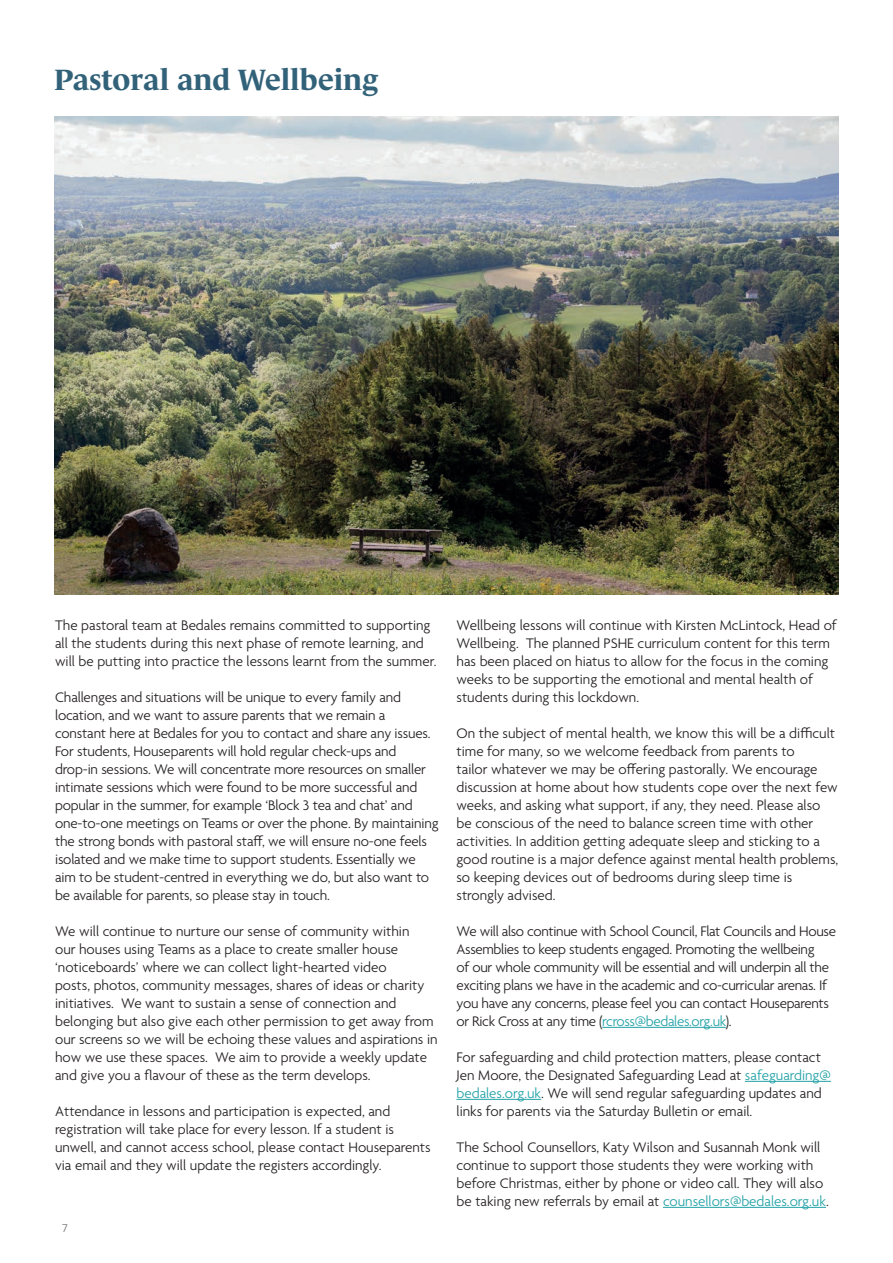
<style>
.page{position:relative;width:893px;height:1263px;background:#fff}
.page>*{position:absolute;margin:0;border:0;box-sizing:border-box;transform-origin:0 0}
.t1{font:700 30px "Le Monde Journal Std";color:#326279}
.t2{font:300 15px/18px "Agenda";color:#231f20}
.t3{font:300 15px/18px "Agenda";letter-spacing:-.02em;color:#231f20}
.t4{font:300 12px "Agenda";color:#6c6d70}
.s1{color:#21a1a6}
</style>
<div class="page">
<hr style="left:602px;top:1027px;width:124px;height:1px;background:#21a1a6">
<hr style="left:745px;top:1081px;width:86px;height:1px;background:#21a1a6">
<hr style="left:457px;top:1099px;width:84px;height:1px;background:#21a1a6">
<hr style="left:663px;top:1207px;width:163px;height:1px;background:#21a1a6">
<img style="left:54px;top:117px;width:785px;height:477px">
<h1 class="t1" style="left:54px;top:63px;width:326px">Pastoral and Wellbeing</h1>
<p class="t2" style="left:55px;top:617px;width:383px">The pastoral team at Bedales remains committed to supporting all the students during this next phase of remote learning, and will be putting into practice the lessons learnt from the summer.</p>
<p class="t2" style="left:55px;top:689px;width:385px">Challenges and situations will be unique to every family and location, and we want to assure parents that we remain a constant here at Bedales for you to contact and share any issues.<br>For students, Houseparents will hold regular check-ups and drop-in sessions. We will concentrate more resources on smaller intimate sessions which were found to be more successful and popular in the summer, for example ‘Block 3 tea and chat’ and one-to-one meetings on Teams or over the phone. By maintaining the strong bonds with pastoral staff, we will ensure no-one feels isolated and we make time to support students. Essentially we aim to be student-centred in everything we do, but also want to be available for parents, so please stay in touch.</p>
<p class="t2" style="left:55px;top:923px;width:384px">We will continue to nurture our sense of community within<br>our houses using Teams as a place to create smaller house ‘noticeboards’ where we can collect light-hearted video<br>posts, photos, community messages, shares of ideas or charity initiatives. We want to sustain a sense of connection and belonging but also give each other permission to get away from our screens so we will be echoing these values and aspirations in how we use these spaces. We aim to provide a weekly update and give you a flavour of these as the term develops.</p>
<p class="t2" style="left:55px;top:1103px;width:377px">Attendance in lessons and participation is expected, and registration will take place for every lesson. If a student is unwell, and cannot access school, please contact Houseparents via email and they will update the registers accordingly.</p>
<p class="t4" style="left:63px;top:1221px;width:7px">7</p>
<p class="t2" style="left:457px;top:617px;width:382px">Wellbeing lessons will continue with Kirsten McLintock, Head of Wellbeing. The planned PSHE curriculum content for this term has been placed on hiatus to allow for the focus in the coming weeks to be supporting the emotional and mental health of students during this lockdown.</p>
<p class="t2" style="left:457px;top:725px;width:383px">On the subject of mental health, we know this will be a difficult time for many, so we welcome feedback from parents to<br>tailor whatever we may be offering pastorally. We encourage discussion at home about how students cope over the next few weeks, and asking what support, if any, they need. Please also be conscious of the need to balance screen time with other activities. In addition getting adequate sleep and sticking to a good routine is a major defence against mental health problems, so keeping devices out of bedrooms during sleep time is strongly advised.</p>
<p class="t3" style="left:457px;top:923px;width:381px">We will also continue with School Council, Flat Councils and House Assemblies to keep students engaged. Promoting the wellbeing<br>of our whole community will be essential and will underpin all the exciting plans we have in the academic and co-curricular arenas. If you have any concerns, please feel you can contact Houseparents or Rick Cross at any time (<span class="s1">rcross@bedales.org.uk</span>).</p>
<p class="t2" style="left:457px;top:1049px;width:376px">For safeguarding and child protection matters, please contact Jen Moore, the Designated Safeguarding Lead at <span class="s1">safeguarding@ bedales.org.uk</span>. We will send regular safeguarding updates and links for parents via the Saturday Bulletin or email.</p>
<p class="t2" style="left:457px;top:1139px;width:374px">The School Counsellors, Katy Wilson and Susannah Monk will continue to support those students they were working with before Christmas, either by phone or video call. They will also be taking new referrals by email at <span class="s1">counsellors@bedales.org.uk</span>.</p>
</div>
